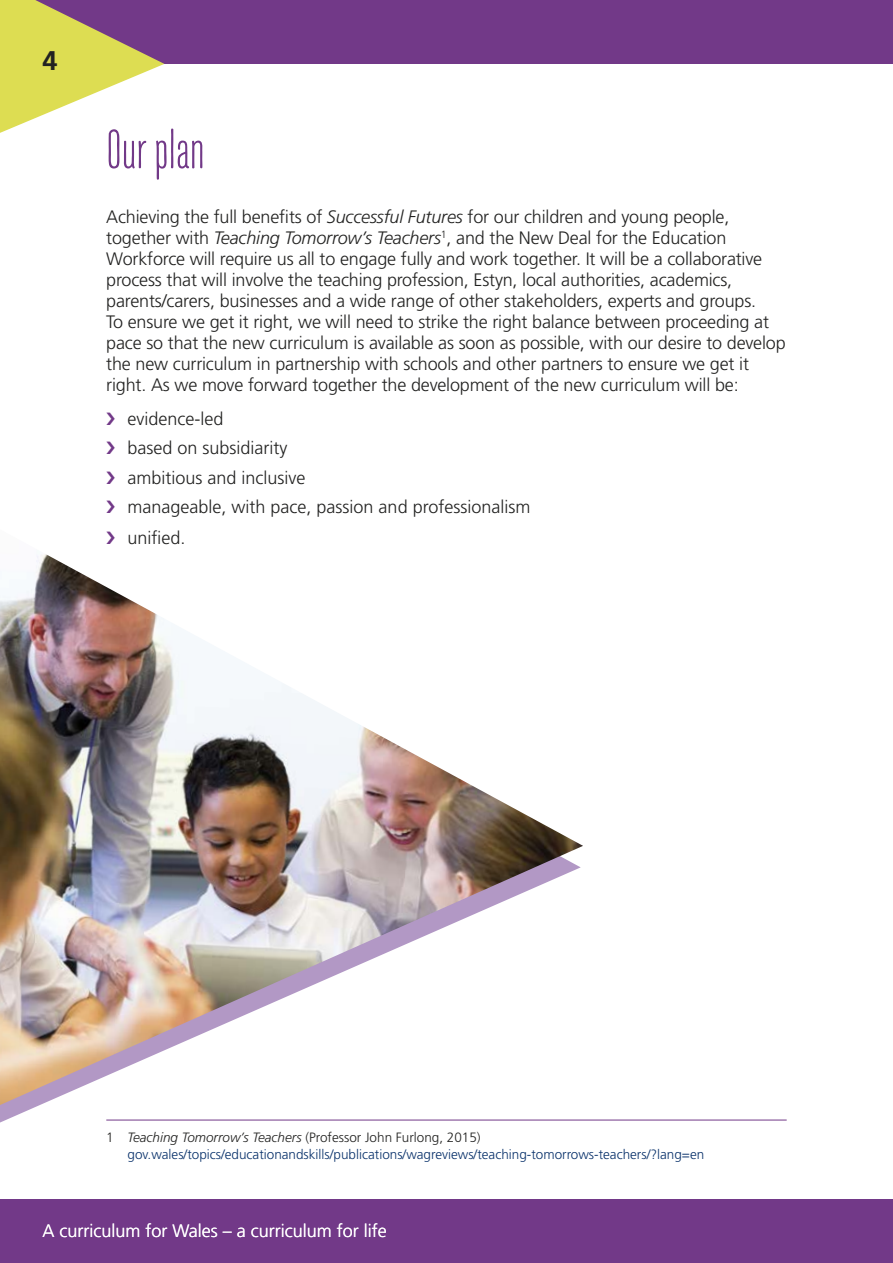
<style>
.page{position:relative;width:893px;height:1263px;background:#fff}
.page>*{position:absolute;margin:0;border:0;box-sizing:border-box;transform-origin:0 0}
.t1{font:54px "Hand Gothic";color:#723988}
.t2{font:700 27px "Frutiger LT Std";color:#222221}
.t3{font:300 18px/21px "Frutiger LT Std";letter-spacing:-.01em;color:#222221}
.t4{font:300 18px "Frutiger LT Std";color:#fff}
.t5{font:300 13.5px/17.2px "Frutiger LT Std";color:#0a326b}
.s1{font-style:italic}
.s2{color:#222221}
.s3{font-style:italic;color:#222221}
</style>
<div class="page">
<div style="left:0;top:0;width:893px;height:64px;background:#723988"></div>
<div style="left:0;top:1199px;width:893px;height:64px;background:#723988"></div>
<svg style="left:0;top:0;width:164px;height:133px"></svg>
<hr style="left:106px;top:1120px;width:681px;height:1px;background:#723988">
<img style="left:0;top:554px;width:583px;height:551px">
<h2 class="t2" style="left:43px;top:45px;width:17px">4</h2>
<h1 class="t1" style="left:106px;top:120px;width:100px">Our plan</h1>
<p class="t3" style="left:106px;top:207px;width:681px">Achieving the full benefits of <span class="s1">Successful Futures</span> for our children and young people, together with <span class="s1">Teaching Tomorrow’s Teachers</span><sup>1</sup>, and the New Deal for the Education Workforce will require us all to engage fully and work together. It will be a collaborative process that will involve the teaching profession, Estyn, local authorities, academics, parents/carers, businesses and a wide range of other stakeholders, experts and groups.<br>To ensure we get it right, we will need to strike the right balance between proceeding at pace so that the new curriculum is available as soon as possible, with our desire to develop the new curriculum in partnership with schools and other partners to ensure we get it right. As we move forward together the development of the new curriculum will be:</p>
<p class="t3" style="left:128px;top:404px;width:404px;line-height:29.7px">evidence-led<br>based on subsidiarity<br>ambitious and inclusive<br>manageable, with pace, passion and professionalism unified.</p>
<p class="t5" style="left:128px;top:1128px;width:578px;text-indent:-21px"><span class="s2">1</span> <span class="s3">Teaching Tomorrow’s Teachers</span> <span class="s2">(Professor John Furlong, 2015) </span>gov.wales/topics/educationandskills/publications/wagreviews/teaching-tomorrows-teachers/?lang=en</p>
<p class="t4" style="left:43px;top:1221px;width:346px">A curriculum for Wales – a curriculum for life</p>
</div>
